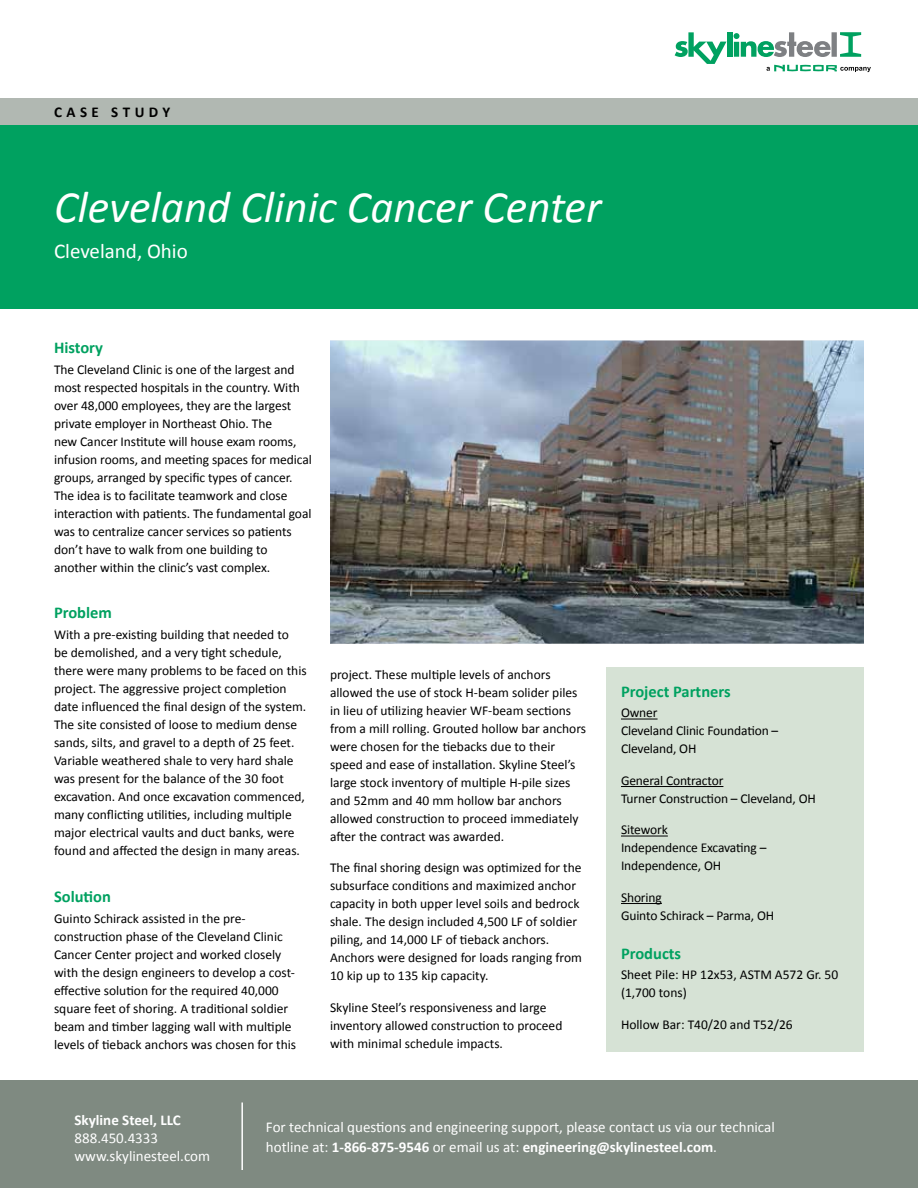
<style>
.page{position:relative;width:918px;height:1188px;background:#fff}
.page>*{position:absolute;margin:0;border:0;box-sizing:border-box;transform-origin:0 0}
.t1{font:italic 45px "Calibri";color:#fff}
.t2{font:21px "Calibri";color:#fff}
.t3{font:700 16.5px "Calibri";color:#00a160}
.t4{font:15px/18px "Calibri";color:#fff}
.t5{font:700 15px "Calibri";color:#fff}
.t6{font:700 15px "Calibri";letter-spacing:.3em;color:#000}
.t7{font:13.5px/18px "Calibri";color:#000}
.s1{font-weight:700}
</style>
<div class="page">
<div style="left:0;top:103px;width:918px;height:206px;background:#00a160"></div>
<svg style="left:675px;top:32px;width:52px;height:32px"></svg>
<div style="left:727px;top:32px;width:5px;height:25px;background:#00a160"></div>
<svg style="left:734px;top:32px;width:97px;height:25px"></svg>
<div style="left:832px;top:32px;width:5px;height:25px;background:#7e8083"></div>
<svg style="left:840px;top:32px;width:21px;height:25px"></svg>
<svg style="left:767px;top:65px;width:104px;height:7px"></svg>
<div style="left:0;top:98px;width:918px;height:27px;background:#b1b8b2"></div>
<div style="left:0;top:1080px;width:918px;height:108px;background:#7f8a81"></div>
<hr style="left:241px;top:1102px;width:2px;height:68px;background:#fff">
<img style="left:330px;top:340px;width:534px;height:304px">
<div style="left:606px;top:667px;width:258px;height:384px;background:#d6e2d5"></div>
<hr style="left:621px;top:719px;width:37px;height:1px;background:#000">
<hr style="left:621px;top:786px;width:102px;height:1px;background:#000">
<hr style="left:621px;top:836px;width:47px;height:1px;background:#000">
<hr style="left:621px;top:903px;width:41px;height:1px;background:#000">
<p class="t6" style="left:54px;top:102px;width:118px">CASE STUDY</p>
<h1 class="t1" style="left:54px;top:177px;width:549px">Cleveland Clinic Cancer Center</h1>
<h2 class="t2" style="left:54px;top:238px;width:135px">Cleveland, Ohio</h2>
<p class="t3" style="left:54px;top:337px;width:51px">History</p>
<p class="t7" style="left:54px;top:360px;width:259px">The Cleveland Clinic is one of the largest and most respected hospitals in the country. With over 48,000 employees, they are the largest private employer in Northeast Ohio. The<br>new Cancer Institute will house exam rooms, infusion rooms, and meeting spaces for medical groups, arranged by specific types of cancer.<br>The idea is to facilitate teamwork and close interaction with patients. The fundamental goal was to centralize cancer services so patients don’t have to walk from one building to another within the clinic’s vast complex.</p>
<p class="t3" style="left:54px;top:602px;width:59px">Problem</p>
<p class="t7" style="left:54px;top:626px;width:254px">With a pre-existing building that needed to<br>be demolished, and a very tight schedule, there were many problems to be faced on this project. The aggressive project completion date influenced the final design of the system.<br>The site consisted of loose to medium dense sands, silts, and gravel to a depth of 25 feet.<br>Variable weathered shale to very hard shale was present for the balance of the 30 foot excavation. And once excavation commenced, many conflicting utilities, including multiple major electrical vaults and duct banks, were found and affected the design in many areas.</p>
<p class="t3" style="left:54px;top:886px;width:58px">Solution</p>
<p class="t7" style="left:54px;top:909px;width:244px">Guinto Schirack assisted in the pre&shy;construction phase of the Cleveland Clinic Cancer Center project and worked closely with the design engineers to develop a cost&shy;effective solution for the required 40,000 square feet of shoring. A traditional soldier beam and timber lagging wall with multiple levels of tieback anchors was chosen for this</p>
<p class="t7" style="left:330px;top:665px;width:258px">project. These multiple levels of anchors allowed the use of stock H-beam solider piles in lieu of utilizing heavier WF-beam sections from a mill rolling. Grouted hollow bar anchors were chosen for the tiebacks due to their speed and ease of installation. Skyline Steel’s large stock inventory of multiple H-pile sizes and 52mm and 40 mm hollow bar anchors allowed construction to proceed immediately after the contract was awarded.</p>
<p class="t7" style="left:330px;top:859px;width:253px">The final shoring design was optimized for the subsurface conditions and maximized anchor capacity in both upper level soils and bedrock shale. The design included 4,500 LF of soldier piling, and 14,000 LF of tieback anchors.<br>Anchors were designed for loads ranging from 10 kip up to 135 kip capacity.</p>
<p class="t7" style="left:330px;top:998px;width:234px">Skyline Steel’s responsiveness and large inventory allowed construction to proceed with minimal schedule impacts.</p>
<p class="t3" style="left:621px;top:681px;width:111px">Project Partners</p>
<p class="t7" style="left:621px;top:704px;width:159px">Owner<br>Cleveland Clinic Foundation –<br>Cleveland, OH</p>
<p class="t7" style="left:621px;top:772px;width:196px">General Contractor<br>Turner Construction – Cleveland, OH</p>
<p class="t7" style="left:621px;top:821px;width:147px">Sitework<br>Independence Excavating –<br>Independence, OH</p>
<p class="t7" style="left:621px;top:889px;width:155px">Shoring<br>Guinto Schirack – Parma, OH</p>
<p class="t3" style="left:621px;top:943px;width:62px">Products</p>
<p class="t7" style="left:621px;top:966px;width:219px">Sheet Pile: HP 12x53, ASTM A572 Gr. 50 (1,700 tons)</p>
<p class="t7" style="left:621px;top:1015px;width:173px">Hollow Bar: T40/20 and T52/26</p>
<p class="t5" style="left:75px;top:1111px;width:108px">Skyline Steel, LLC</p>
<p class="t4" style="left:75px;top:1129px;width:137px">888.450.4333 www.skylinesteel.com</p>
<p class="t4" style="left:266px;top:1117px;width:510px;line-height:19.5px">For technical questions and engineering support, please contact us via our technical hotline at: <span class="s1">1-866-875-9546</span> or email us at: <span class="s1">engineering@skylinesteel.com</span>.</p>
</div>
